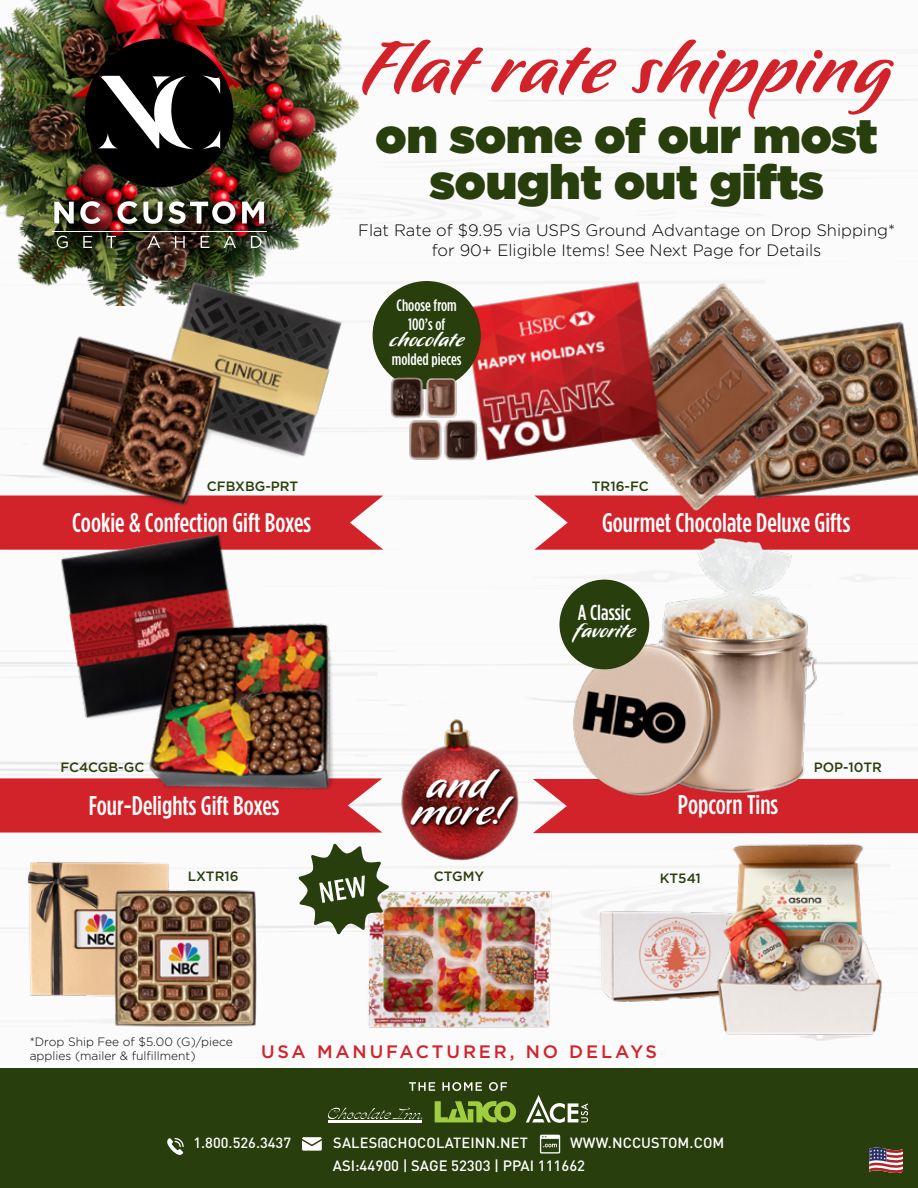
<style>
.page{position:relative;width:918px;height:1188px;background:#fff}
.page>*{position:absolute;margin:0;border:0;box-sizing:border-box;transform-origin:0 0}
.t1{font:900 87.3px "Pooper";color:#d2232a}
.t2{font:900 48px/45.6px "Gotham";color:#283e0c;text-align:center}
.t3{font:900 46.5px "Pooper";color:#fff}
.t4{font:500 27px "Gotham Condensed";color:#fff}
.t5{font:900 24px "Pooper";color:#fff}
.t6{font:900 23.85px "Pooper";color:#fff}
.t7{font:500 21.6px "Gotham Condensed";color:#fff}
.t8{font:500 18px "Gotham";letter-spacing:.16em;color:#d2232a}
.t9{font:300 16.5px/19.8px "Gotham";color:#000;text-align:center}
.t10{font:500 16.5px/18.9px "Gotham Condensed";color:#fff;text-align:center}
.t11{font:500 14.85px "DIN Pro";color:#fff}
.t12{font:500 14.55px "DIN Pro";letter-spacing:.01em;color:#fff}
.t13{font:500 13.5px "Gotham";color:#283e0c}
.t14{font:300 12px/14.4px "Gotham";color:#000}
</style>
<div class="page">
<img style="left:0;top:47px;width:918px;height:1022px">
<img style="left:0;top:0;width:362px;height:305px">
<svg style="left:85px;top:39px;width:148px;height:148px;background:#302523"></svg>
<div style="left:50px;top:198px;width:228px;height:63px;background:#000;opacity:.88"></div>
<svg style="left:54px;top:202px;width:20px;height:21px"></svg>
<svg style="left:80px;top:201px;width:20px;height:23px"></svg>
<svg style="left:117px;top:201px;width:45px;height:23px"></svg>
<svg style="left:168px;top:201px;width:67px;height:23px"></svg>
<svg style="left:242px;top:202px;width:22px;height:21px"></svg>
<svg style="left:57px;top:236px;width:11px;height:11px"></svg>
<svg style="left:83px;top:236px;width:9px;height:11px"></svg>
<svg style="left:107px;top:236px;width:9px;height:11px"></svg>
<svg style="left:148px;top:236px;width:12px;height:11px"></svg>
<svg style="left:175px;top:236px;width:10px;height:11px"></svg>
<svg style="left:201px;top:236px;width:8px;height:11px"></svg>
<svg style="left:224px;top:236px;width:12px;height:11px"></svg>
<svg style="left:251px;top:236px;width:11px;height:11px"></svg>
<hr style="left:52px;top:231px;width:215px;height:1px;background:#fff">
<img style="left:399px;top:717px;width:121px;height:145px">
<div style="left:426px;top:769px;width:79px;height:33px;background:#000;opacity:.75"></div>
<div style="left:410px;top:795px;width:108px;height:33px;background:#000;opacity:.75"></div>
<svg style="left:534px;top:545px;width:384px;height:5px"></svg>
<div style="left:0;top:1069px;width:918px;height:119px;background:#283e0c"></div>
<svg style="left:869px;top:1147px;width:34px;height:26px"></svg>
<svg style="left:540px;top:1135px;width:20px;height:19px"></svg>
<svg style="left:167px;top:1138px;width:17px;height:17px"></svg>
<svg style="left:302px;top:1137px;width:20px;height:14px"></svg>
<svg style="left:409px;top:1082px;width:26px;height:9px"></svg>
<svg style="left:442px;top:1082px;width:40px;height:9px"></svg>
<svg style="left:489px;top:1082px;width:18px;height:9px"></svg>
<hr style="left:328px;top:1121px;width:94px;height:2px;background:#fff">
<svg style="left:328px;top:1108px;width:95px;height:11px"></svg>
<svg style="left:435px;top:1101px;width:81px;height:21px"></svg>
<svg style="left:526px;top:1095px;width:62px;height:28px"></svg>
<img style="left:358px;top:886px;width:202px;height:145px">
<img style="left:589px;top:906px;width:123px;height:98px">
<img style="left:712px;top:837px;width:173px;height:200px">
<img style="left:16px;top:857px;width:167px;height:143px">
<img style="left:98px;top:872px;width:173px;height:172px">
<svg style="left:533px;top:779px;width:385px;height:54px;background:#d43137"></svg>
<img style="left:571px;top:545px;width:279px;height:260px">
<img style="left:459px;top:235px;width:459px;height:310px">
<svg style="left:0;top:496px;width:383px;height:54px"></svg>
<img style="left:32px;top:247px;width:320px;height:297px">
<svg style="left:0;top:778px;width:382px;height:55px"></svg>
<img style="left:55px;top:517px;width:304px;height:317px">
<svg style="left:298px;top:844px;width:91px;height:91px"></svg>
<div style="left:559px;top:580px;width:90px;height:89px;background:#283e0c;border-radius:50%"></div>
<div style="left:373px;top:281px;width:108px;height:108px;background:#283e0c;border-radius:50%"></div>
<img style="left:390px;top:375px;width:68px;height:45px">
<img style="left:409px;top:415px;width:68px;height:47px">
<h1 class="t1" style="left:366px;top:22px;width:526px">Flat rate shipping</h1>
<h2 class="t2" style="left:376px;top:112px;width:504px">on some of our most sought out gifts</h2>
<p class="t9" style="left:358px;top:220px;width:538px">Flat Rate of $9.95 via USPS Ground Advantage on Drop Shipping* for 90+ Eligible Items! See Next Page for Details</p>
<p class="t13" style="left:207px;top:478px;width:93px">CFBXBG-PRT</p>
<h3 class="t4" style="left:72px;top:508px;width:240px">Cookie &amp; Confection Gift Boxes</h3>
<p class="t10" style="left:397px;top:296px;width:62px">Choose from<br>100’s of</p>
<h3 class="t5" style="left:389px;top:327px;width:76px">chocolate</h3>
<p class="t10" style="left:392px;top:349px;width:71px">molded pieces</p>
<p class="t13" style="left:60px;top:760px;width:86px">FC4CGB-GC</p>
<h3 class="t4" style="left:89px;top:791px;width:192px">Four-Delights Gift Boxes</h3>
<h3 class="t3" style="left:426px;top:760px;width:65px">and</h3>
<h3 class="t3" style="left:411px;top:787px;width:103px">more!</h3>
<p class="t13" style="left:188px;top:868px;width:52px">LXTR16</p>
<p class="t13" style="left:434px;top:868px;width:52px">CTGMY</p>
<p class="t13" style="left:592px;top:478px;width:58px">TR16-FC</p>
<h3 class="t4" style="left:602px;top:508px;width:250px">Gourmet Chocolate Deluxe Gifts</h3>
<h3 class="t7" style="left:578px;top:601px;width:54px">A Classic</h3>
<h3 class="t6" style="left:574px;top:618px;width:63px">favorite</h3>
<h3 class="t4" style="left:678px;top:790px;width:102px">Popcorn Tins</h3>
<p class="t13" style="left:660px;top:870px;width:43px">KT541</p>
<p class="t13" style="left:814px;top:760px;width:70px">POP-10TR</p>
<p class="t14" style="left:30px;top:1034px;width:205px">*Drop Ship Fee of $5.00 (G)/piece applies (mailer &amp; fulfillment)</p>
<p class="t8" style="left:261px;top:1041px;width:397px">USA MANUFACTURER, NO DELAYS</p>
<p class="t12" style="left:194px;top:1133px;width:99px">1.800.526.3437</p>
<p class="t12" style="left:333px;top:1133px;width:196px">SALES@CHOCOLATEINN.NET</p>
<p class="t12" style="left:570px;top:1133px;width:156px">WWW.NCCUSTOM.COM</p>
<p class="t11" style="left:333px;top:1155px;width:254px">ASI:44900 | SAGE 52303 | PPAI 111662</p>
</div>
